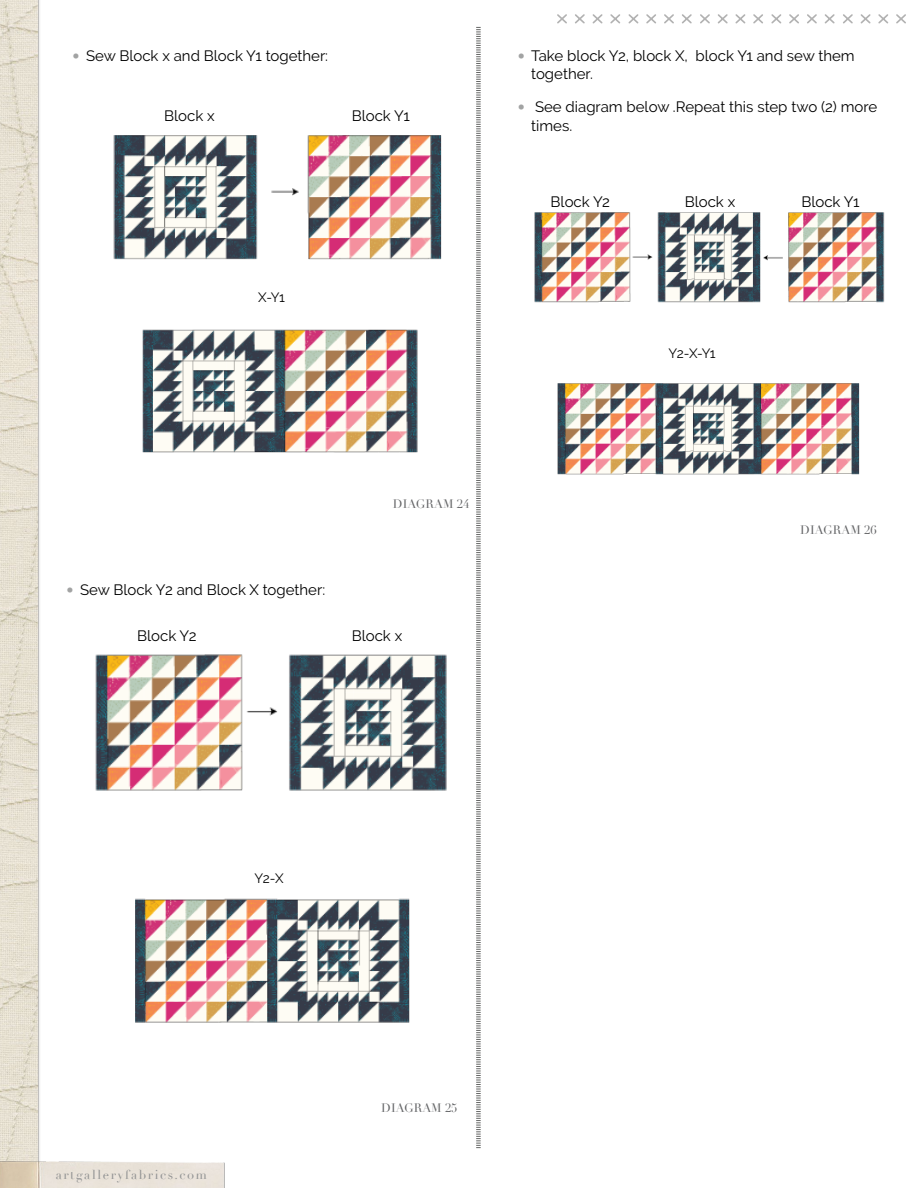
<style>
.page{position:relative;width:918px;height:1188px;background:#fff}
.page>*{position:absolute;margin:0;border:0;box-sizing:border-box;transform-origin:0 0}
.t1{font:15px/18.9px "Raleway";color:#000}
.t2{font:13.5px "Raleway";letter-spacing:-.04em;color:#000}
.t3{font:12.75px "Didot";letter-spacing:.125em;color:#939494}
.t4{font:12px "Didot";color:#636466}
.s1{font-family:"Didot";font-size:14.1px;color:#a2a3a3}
</style>
<div class="page">
<img style="left:0;top:0;width:40px;height:1154px">
<svg style="left:476px;top:27px;width:5px;height:1121px"></svg>
<img style="left:0;top:1154px;width:225px;height:34px">
<svg style="left:557px;top:14px;width:349px;height:10px"></svg>
<img style="left:113px;top:135px;width:329px;height:125px">
<img style="left:142px;top:329px;width:276px;height:124px">
<img style="left:95px;top:654px;width:352px;height:137px">
<img style="left:135px;top:898px;width:275px;height:125px">
<img style="left:534px;top:212px;width:351px;height:91px">
<img style="left:557px;top:383px;width:303px;height:92px">
<p class="t1" style="left:73px;top:46px;width:257px"><span class="s1">•</span> Sew Block x and Block Y1 together:</p>
<p class="t1" style="left:531px;top:46px;width:325px;text-indent:-14px"><span class="s1">•</span> Take block Y2, block X, block Y1 and sew them together.</p>
<p class="t1" style="left:531px;top:97px;width:347px;text-indent:-14px"><span class="s1">•</span> See diagram below .Repeat this step two (2) more times.</p>
<p class="t1" style="left:164px;top:107px;width:52px">Block x</p>
<p class="t1" style="left:352px;top:107px;width:60px">Block Y1</p>
<p class="t2" style="left:258px;top:289px;width:28px">X-Y1</p>
<p class="t4" style="left:393px;top:496px;width:78px">DIAGRAM 24</p>
<p class="t1" style="left:67px;top:580px;width:260px"><span class="s1">•</span> Sew Block Y2 and Block X together:</p>
<p class="t1" style="left:137px;top:626px;width:61px">Block Y2</p>
<p class="t1" style="left:352px;top:626px;width:52px">Block x</p>
<p class="t1" style="left:551px;top:192px;width:61px">Block Y2</p>
<p class="t1" style="left:685px;top:192px;width:52px">Block x</p>
<p class="t2" style="left:668px;top:345px;width:49px">Y2-X-Y1</p>
<p class="t1" style="left:801px;top:192px;width:60px">Block Y1</p>
<p class="t4" style="left:800px;top:522px;width:78px">DIAGRAM 26</p>
<p class="t2" style="left:255px;top:870px;width:31px">Y2-X</p>
<p class="t3" style="left:56px;top:1167px;width:153px">artgalleryfabrics.com</p>
<p class="t4" style="left:381px;top:1100px;width:78px">DIAGRAM 25</p>
</div>
